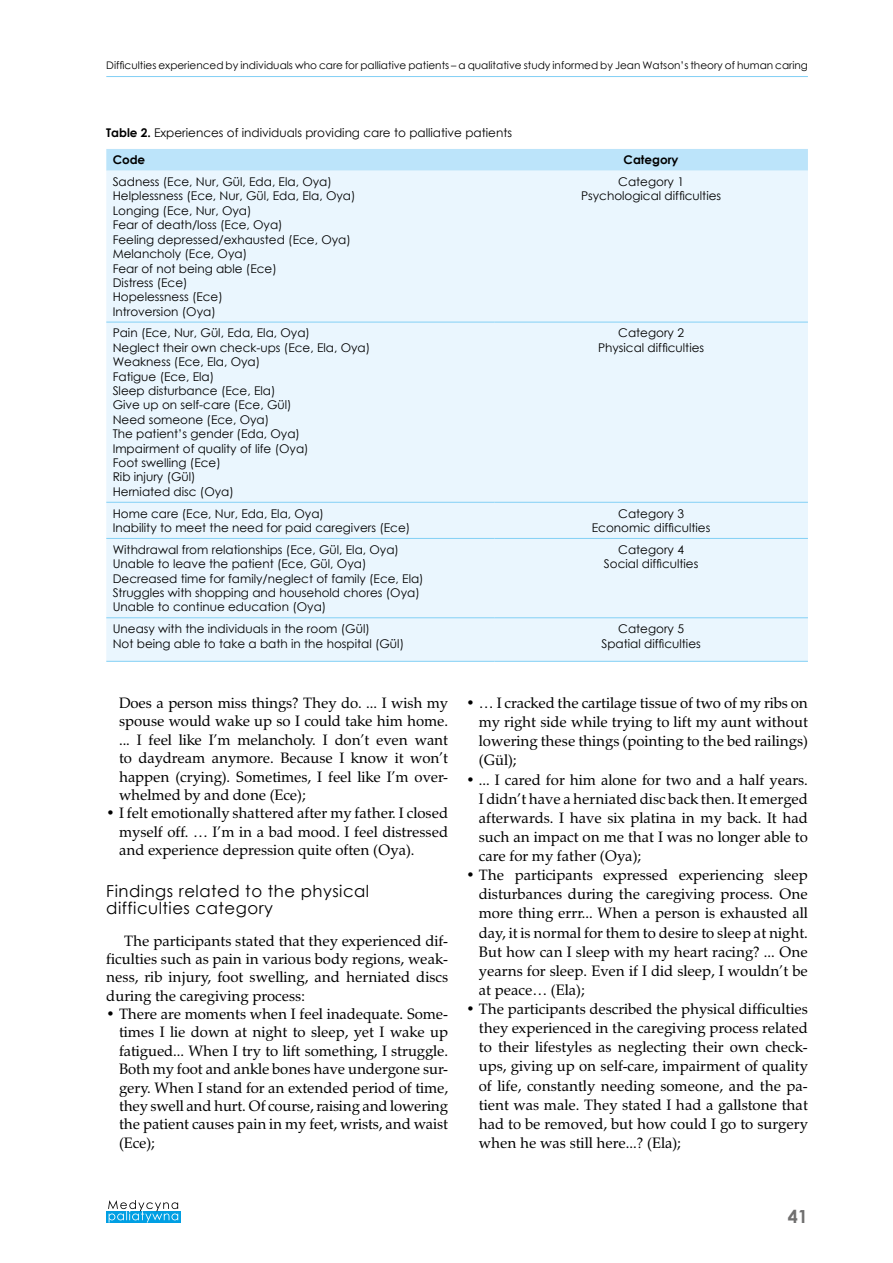
<style>
.page{position:relative;width:893px;height:1263px;background:#fff}
.page>*{position:absolute;margin:0;border:0;box-sizing:border-box;transform-origin:0 0}
.t1{font:700 18px "Century Gothic";color:#706f6f}
.t2{font:16.5px/17px "Century Gothic";letter-spacing:.03em;color:#000}
.t3{font:15px/18.5px "Zapf Calligr PL";color:#000;text-align:justify}
.t4{font:12px/14.4px "Century Gothic";color:#000}
.t5{font:700 12px "Century Gothic";color:#000}
.t6{font:10.5px "Century Gothic";color:#000}
.s1{font-weight:700}
</style>
<div class="page">
<hr style="left:106px;top:76px;width:702px;height:1px;background:#83d0f5">
<svg style="left:106px;top:1211px;width:75px;height:11px"></svg>
<svg style="left:108px;top:1200px;width:70px;height:22px"></svg>
<div style="left:106px;top:149px;width:702px;height:22px;background:#bce4fa"></div>
<div style="left:106px;top:171px;width:702px;height:490px;background:#eaf6fe"></div>
<hr style="left:106px;top:322px;width:388px;height:1px;background:#83d0f5">
<hr style="left:494px;top:322px;width:314px;height:1px;background:#83d0f5">
<hr style="left:106px;top:502px;width:388px;height:1px;background:#83d0f5">
<hr style="left:494px;top:502px;width:314px;height:1px;background:#83d0f5">
<hr style="left:106px;top:538px;width:388px;height:1px;background:#83d0f5">
<hr style="left:494px;top:538px;width:314px;height:1px;background:#83d0f5">
<hr style="left:106px;top:617px;width:388px;height:1px;background:#83d0f5">
<hr style="left:494px;top:617px;width:314px;height:1px;background:#83d0f5">
<hr style="left:106px;top:661px;width:388px;height:1px;background:#83d0f5">
<hr style="left:494px;top:661px;width:314px;height:1px;background:#83d0f5">
<p class="t6" style="left:106px;top:58px;width:703px">Difficulties experienced by individuals who care for palliative patients – a qualitative study informed by Jean Watson’s theory of human caring</p>
<p class="t4" style="left:106px;top:125px;width:407px"><span class="s1">Table 2.</span> Experiences of individuals providing care to palliative patients</p>
<p class="t5" style="left:113px;top:151px;width:34px">Code</p>
<p class="t5" style="left:624px;top:151px;width:56px">Category</p>
<p class="t4" style="left:113px;top:174px;width:244px">Sadness (Ece, Nur, Gül, Eda, Ela, Oya)<br>Helplessness (Ece, Nur, Gül, Eda, Ela, Oya)<br>Longing (Ece, Nur, Oya)<br>Fear of death/loss (Ece, Oya)<br>Feeling depressed/exhausted (Ece, Oya)<br>Melancholy (Ece, Oya)<br>Fear of not being able (Ece)<br>Distress (Ece)<br>Hopelessness (Ece)<br>Introversion (Oya)</p>
<p class="t4" style="left:581px;top:174px;width:142px;text-align:center">Category 1<br>Psychological difficulties</p>
<p class="t4" style="left:113px;top:326px;width:259px">Pain (Ece, Nur, Gül, Eda, Ela, Oya)<br>Neglect their own check-ups (Ece, Ela, Oya)<br>Weakness (Ece, Ela, Oya)<br>Fatigue (Ece, Ela)<br>Sleep disturbance (Ece, Ela)<br>Give up on self-care (Ece, Gül)<br>Need someone (Ece, Oya)<br>The patient’s gender (Eda, Oya)<br>Impairment of quality of life (Oya)<br>Foot swelling (Ece)<br>Rib injury (Gül)<br>Herniated disc (Oya)</p>
<p class="t4" style="left:598px;top:326px;width:108px;text-align:center">Category 2<br>Physical difficulties</p>
<p class="t4" style="left:113px;top:506px;width:299px">Home care (Ece, Nur, Eda, Ela, Oya)<br>Inability to meet the need for paid caregivers (Ece)</p>
<p class="t4" style="left:592px;top:506px;width:120px;text-align:center">Category 3<br>Economic difficulties</p>
<p class="t4" style="left:113px;top:542px;width:313px">Withdrawal from relationships (Ece, Gül, Ela, Oya)<br>Unable to leave the patient (Ece, Gül, Oya)<br>Decreased time for family/neglect of family (Ece, Ela)<br>Struggles with shopping and household chores (Oya)<br>Unable to continue education (Oya)</p>
<p class="t4" style="left:604px;top:542px;width:96px;text-align:center">Category 4<br>Social difficulties</p>
<p class="t4" style="left:113px;top:621px;width:293px">Uneasy with the individuals in the room (Gül)<br>Not being able to take a bath in the hospital (Gül)</p>
<p class="t4" style="left:601px;top:621px;width:101px;text-align:center">Category 5<br>Spatial difficulties</p>
<p class="t3" style="left:119px;top:694px;width:331px">Does a person miss things? They do. ... I wish my spouse would wake up so I could take him home. ... I feel like I’m melancholy. I don’t even want to daydream anymore. Because I know it won’t happen (crying). Sometimes, I feel like I’m over&shy;whelmed by and done (Ece);</p>
<p class="t3" style="left:119px;top:804px;width:331px;text-indent:-13px">• I felt emotionally shattered after my father. I closed myself off. … I’m in a bad mood. I feel distressed and experience depression quite often (Oya).</p>
<p class="t2" style="left:106px;top:883px;width:264px">Findings related to the physical difficulties category</p>
<p class="t3" style="left:106px;top:931px;width:343px;text-indent:18px">The participants stated that they experienced dif&shy;ficulties such as pain in various body regions, weak&shy;ness, rib injury, foot swelling, and herniated discs during the caregiving process:</p>
<p class="t3" style="left:119px;top:1005px;width:331px;text-indent:-13px">• There are moments when I feel inadequate. Some&shy;times I lie down at night to sleep, yet I wake up fatigued... When I try to lift something, I struggle.<br>Both my foot and ankle bones have undergone sur&shy;gery. When I stand for an extended period of time, they swell and hurt. Of course, raising and lowering the patient causes pain in my feet, wrists, and waist (Ece);</p>
<p class="t3" style="left:479px;top:693px;width:331px;line-height:19.2px;text-indent:-13px">• … I cracked the cartilage tissue of two of my ribs on my right side while trying to lift my aunt without lowering these things (pointing to the bed railings) (Gül);</p>
<p class="t3" style="left:479px;top:770px;width:331px;line-height:19.2px;text-indent:-13px">• ... I cared for him alone for two and a half years.<br>I didn’t have a herniated disc back then. It emerged afterwards. I have six platina in my back. It had such an impact on me that I was no longer able to care for my father (Oya);</p>
<p class="t3" style="left:479px;top:865px;width:331px;line-height:19.2px;text-indent:-13px">• The participants expressed experiencing sleep disturbances during the caregiving process. One more thing errr... When a person is exhausted all day, it is normal for them to desire to sleep at night.<br>But how can I sleep with my heart racing? ... One yearns for sleep. Even if I did sleep, I wouldn’t be at peace… (Ela);</p>
<p class="t3" style="left:479px;top:999px;width:331px;line-height:19px;text-indent:-13px">• The participants described the physical difficulties they experienced in the caregiving process related to their lifestyles as neglecting their own check&shy;ups, giving up on self-care, impairment of quality of life, constantly needing someone, and the pa&shy;tient was male. They stated I had a gallstone that had to be removed, but how could I go to surgery when he was still here...? (Ela);</p>
<p class="t1" style="left:788px;top:1202px;width:22px">41</p>
</div>
